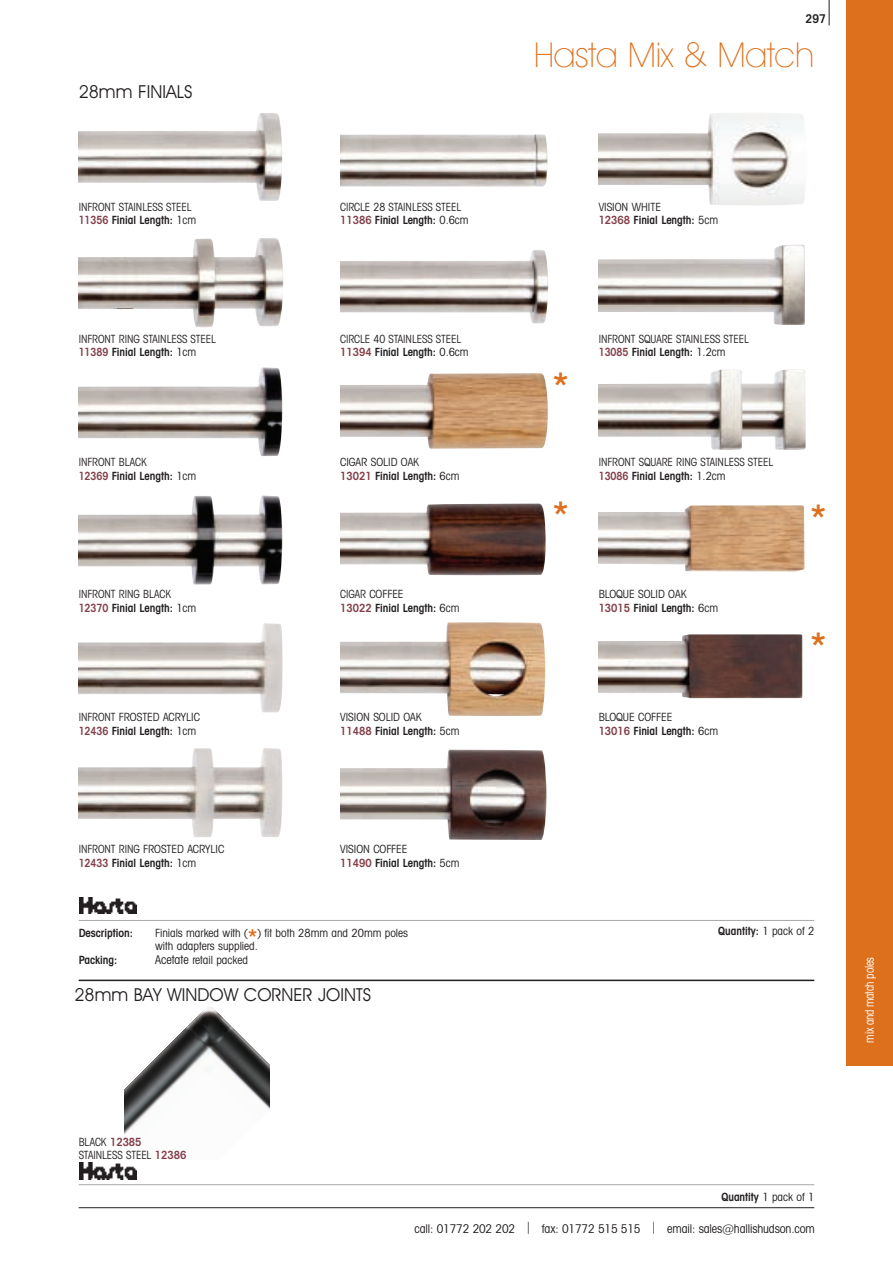
<style>
.page{position:relative;width:893px;height:1263px;background:#fff}
.page>*{position:absolute;margin:0;border:0;box-sizing:border-box;transform-origin:0 0}
.t1{font:200 34.5px "Avant Garde IT Cby BT";letter-spacing:-.01em;color:#dd701c}
.t2{font:600 33px "Avant Garde IT Cby BT";color:#dd701c}
.t3{font:18px "Avant Garde IT Cby BT";color:#231f20}
.t4{font:condensed 12px "Avant Garde IT Cby BT";letter-spacing:-.01em;color:#231f20}
.t5{font:condensed 12px "Avant Garde IT Cby BT";letter-spacing:-.02em;color:#fff;scale:.9 1}
.t6{font:600 condensed 12px "Avant Garde IT Cby BT";color:#231f20}
.t7{font:condensed 11.25px/13.5px "Avant Garde IT Cby BT";color:#231f20;scale:.95 1}
.t8{font:condensed 11.25px/13.5px "Avant Garde IT Cby BT";color:#231f20}
.t9{font:600 condensed 11.25px "Avant Garde IT Cby BT";color:#231f20}
.s1{font-weight:600;color:#83404a}
.s2{font-weight:600}
.s3{font-weight:600;font-stretch:normal;font-size:19.5px;color:#dd701c}
.s4{font-weight:400}
.s5{font-size:12px}
</style>
<div class="page">
<svg style="left:829px;top:0;width:1px;height:26px"></svg>
<hr style="left:79px;top:1207px;width:735px;height:1px;background:#231f20">
<hr style="left:79px;top:920px;width:735px;height:1px;background:#a8a9ad">
<img style="left:79px;top:897px;width:58px;height:17px">
<img style="left:79px;top:113px;width:203px;height:88px">
<img style="left:79px;top:238px;width:204px;height:90px">
<img style="left:79px;top:367px;width:203px;height:89px">
<img style="left:79px;top:496px;width:203px;height:88px">
<img style="left:79px;top:623px;width:203px;height:89px">
<img style="left:79px;top:748px;width:203px;height:89px">
<img style="left:340px;top:134px;width:207px;height:53px">
<img style="left:340px;top:250px;width:208px;height:74px">
<img style="left:340px;top:373px;width:208px;height:76px">
<img style="left:340px;top:503px;width:206px;height:73px">
<img style="left:340px;top:622px;width:205px;height:94px">
<img style="left:340px;top:749px;width:206px;height:91px">
<img style="left:599px;top:113px;width:206px;height:93px">
<img style="left:599px;top:244px;width:206px;height:81px">
<img style="left:599px;top:369px;width:207px;height:81px">
<img style="left:599px;top:505px;width:205px;height:67px">
<img style="left:599px;top:634px;width:203px;height:65px">
<img style="left:125px;top:1006px;width:145px;height:128px">
<hr style="left:79px;top:1184px;width:735px;height:1px;background:#a8a9ad">
<img style="left:79px;top:1163px;width:58px;height:17px">
<hr style="left:79px;top:980px;width:735px;height:1px;background:#231f20">
<div style="left:846px;top:0;width:47px;height:1065px;background:#dd701c"></div>
<p class="t6" style="left:806px;top:15px;width:22px">297</p>
<h1 class="t1" style="left:534px;top:43px;width:282px">Hasta Mix &amp; Match</h1>
<h3 class="t3" style="left:79px;top:85px;width:115px">28mm FINIALS</h3>
<p class="t7" style="left:79px;top:201px;width:125px">INFRONT STAINLESS STEEL<br><span class="s1">11356</span> <span class="s2">Finial Length:</span> 1cm</p>
<p class="t7" style="left:340px;top:201px;width:137px">CIRCLE 28 STAINLESS STEEL<br><span class="s1">11386</span> <span class="s2">Finial Length:</span> 0.6cm</p>
<p class="t8" style="left:599px;top:201px;width:121px">VISION WHITE<br><span class="s1">12368</span> <span class="s2">Finial Length:</span> 5cm</p>
<p class="t7" style="left:79px;top:333px;width:146px">INFRONT RING STAINLESS STEEL<br><span class="s1">11389</span> <span class="s2">Finial Length:</span> 1cm</p>
<p class="t7" style="left:340px;top:333px;width:137px">CIRCLE 40 STAINLESS STEEL<br><span class="s1">11394</span> <span class="s2">Finial Length:</span> 0.6cm</p>
<p class="t7" style="left:599px;top:333px;width:160px">INFRONT SQUARE STAINLESS STEEL<br><span class="s1">13085</span> <span class="s2">Finial Length:</span> 1.2cm</p>
<h2 class="t2" style="left:552px;top:373px;width:18px">*</h2>
<p class="t7" style="left:79px;top:456px;width:125px">INFRONT BLACK<br><span class="s1">12369</span> <span class="s2">Finial Length:</span> 1cm</p>
<p class="t8" style="left:340px;top:456px;width:121px">CIGAR SOLID OAK<br><span class="s1">13021</span> <span class="s2">Finial Length:</span> 6cm</p>
<p class="t7" style="left:599px;top:456px;width:185px">INFRONT SQUARE RING STAINLESS STEEL<br><span class="s1">13086</span> <span class="s2">Finial Length:</span> 1.2cm</p>
<h2 class="t2" style="left:552px;top:501px;width:18px">*</h2>
<h2 class="t2" style="left:810px;top:504px;width:18px">*</h2>
<p class="t7" style="left:79px;top:588px;width:125px">INFRONT RING BLACK<br><span class="s1">12370</span> <span class="s2">Finial Length:</span> 1cm</p>
<p class="t7" style="left:340px;top:588px;width:127px">CIGAR COFFEE<br><span class="s1">13022</span> <span class="s2">Finial Length:</span> 6cm</p>
<p class="t8" style="left:599px;top:588px;width:121px">BLOQUE SOLID OAK<br><span class="s1">13015</span> <span class="s2">Finial Length:</span> 6cm</p>
<h2 class="t2" style="left:810px;top:633px;width:18px">*</h2>
<p class="t7" style="left:79px;top:711px;width:129px">INFRONT FROSTED ACRYLIC<br><span class="s1">12436</span> <span class="s2">Finial Length:</span> 1cm</p>
<p class="t8" style="left:340px;top:711px;width:121px">VISION SOLID OAK<br><span class="s1">11488</span> <span class="s2">Finial Length:</span> 5cm</p>
<p class="t8" style="left:599px;top:711px;width:121px">BLOQUE COFFEE<br><span class="s1">13016</span> <span class="s2">Finial Length:</span> 6cm</p>
<p class="t7" style="left:79px;top:843px;width:155px">INFRONT RING FROSTED ACRYLIC<br><span class="s1">12433</span> <span class="s2">Finial Length:</span> 1cm</p>
<p class="t8" style="left:340px;top:843px;width:121px">VISION COFFEE<br><span class="s1">11490</span> <span class="s2">Finial Length:</span> 5cm</p>
<p class="t9" style="left:79px;top:928px;width:56px">Description:</p>
<p class="t8" style="left:155px;top:927px;width:254px">Finials marked with (<span class="s3">*</span>) fit both 28mm and 20mm poles</p>
<p class="t9" style="left:718px;top:927px;width:98px">Quantity: <span class="s4">1 pack of 2</span></p>
<p class="t8" style="left:155px;top:940px;width:104px">with adapters supplied.</p>
<p class="t9" style="left:79px;top:955px;width:40px">Packing:</p>
<p class="t8" style="left:155px;top:954px;width:94px"><span class="s5">Acetate</span> retail packed</p>
<h3 class="t3" style="left:74px;top:988px;width:298px">28mm BAY WINDOW CORNER JOINTS</h3>
<p class="t7" style="left:79px;top:1136px;width:115px">BLACK <span class="s1">12385<br></span>STAINLESS STEEL <span class="s1">12386</span></p>
<p class="t9" style="left:721px;top:1192px;width:94px">Quantity <span class="s4">1 pack of 1</span></p>
<p class="t4" style="left:415px;top:1224px;width:402px">call: 01772 202 202 | fax: 01772 515 515 | email: sales@hallishudson.com</p>
<p class="t5" style="left:865px;top:1042px;width:96px;rotate:-90deg">mix and match poles</p>
</div>
